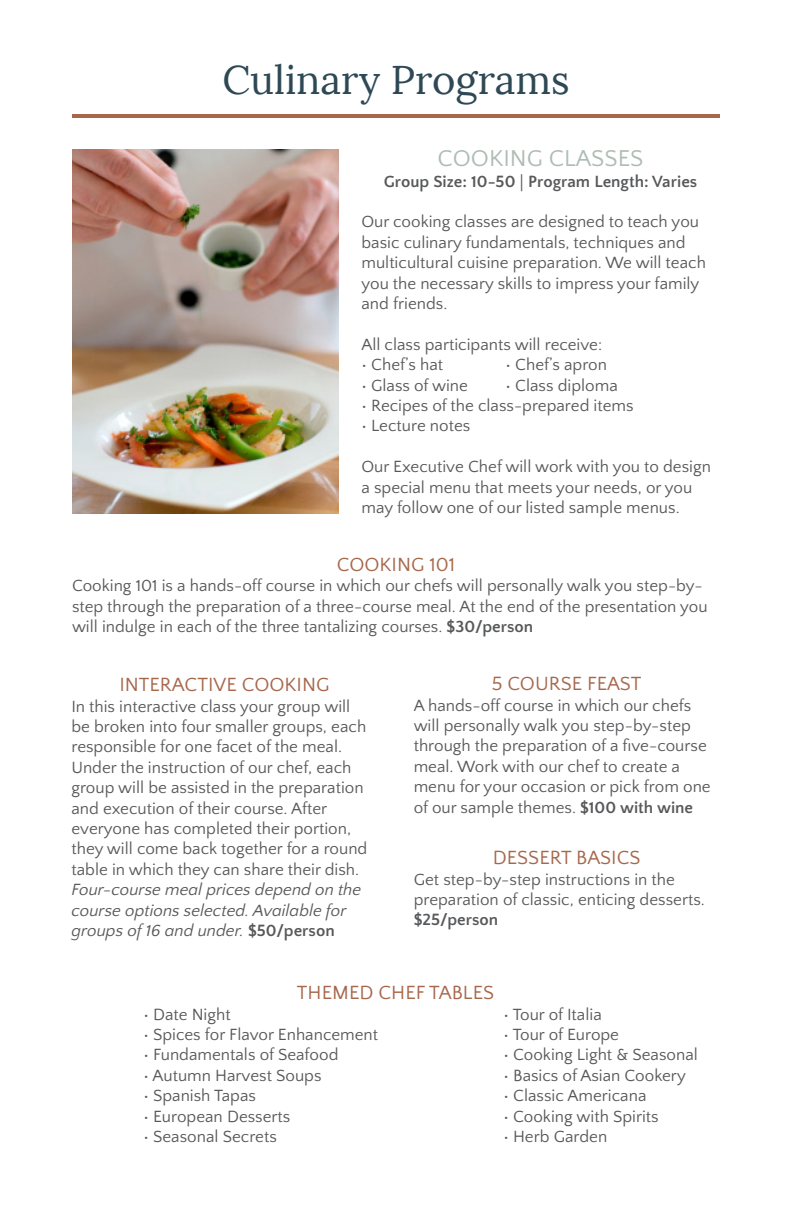
<style>
.page{position:relative;width:792px;height:1224px;background:#fff}
.page>*{position:absolute;margin:0;border:0;box-sizing:border-box;transform-origin:0 0}
.t1{font:40px "Lora";color:#2e4955}
.t2{font:24px "Quattrocento Sans";color:#aebdb4}
.t3{font:20px "Quattrocento Sans";color:#a7674b}
.t4{font:17px/20.4px "Quattrocento Sans";color:#57585a}
.t5{font:700 17px "Quattrocento Sans";color:#57585a}
.s1{font-family:"Minion Pro";font-weight:400}
.s2{font-weight:700}
.s3{font-style:italic}
</style>
<div class="page">
<img style="left:72px;top:150px;width:266px;height:364px">
<hr style="left:72px;top:114px;width:648px;height:4px;background:#a7674b">
<p class="t1" style="left:222px;top:55px;width:349px">Culinary Programs</p>
<p class="t2" style="left:438px;top:146px;width:207px">COOKING CLASSES</p>
<p class="t5" style="left:384px;top:172px;width:315px">Group Size: 10-50 <span class="s1">|</span> Program Length: Varies</p>
<p class="t4" style="left:361px;top:212px;width:346px">Our cooking classes are designed to teach you basic culinary fundamentals, techniques and multicultural cuisine preparation. We will teach you the necessary skills to impress your family and friends.</p>
<p class="t4" style="left:361px;top:335px;width:242px">All class participants will receive:</p>
<p class="t4" style="left:361px;top:355px;width:83px">• Chef’s hat</p>
<p class="t4" style="left:505px;top:355px;width:103px">• Chef’s apron</p>
<p class="t4" style="left:361px;top:375px;width:108px">• Glass of wine</p>
<p class="t4" style="left:505px;top:375px;width:114px">• Class diploma</p>
<p class="t4" style="left:361px;top:396px;width:274px">• Recipes of the class-prepared items</p>
<p class="t4" style="left:361px;top:416px;width:110px">• Lecture notes</p>
<p class="t4" style="left:361px;top:457px;width:351px">Our Executive Chef will work with you to design a special menu that meets your needs, or you may follow one of our listed sample menus.</p>
<p class="t3" style="left:337px;top:554px;width:120px">COOKING 101</p>
<p class="t4" style="left:72px;top:576px;width:637px">Cooking 101 is a hands-off course in which our chefs will personally walk you step-by&shy;step through the preparation of a three-course meal. At the end of the presentation you will indulge in each of the three tantalizing courses. <span class="s2">$30/person</span></p>
<p class="t3" style="left:119px;top:674px;width:212px">INTERACTIVE COOKING</p>
<p class="t4" style="left:71px;top:696px;width:280px">In this interactive class your group will</p>
<p class="t4" style="left:71px;top:717px;width:296px">be broken into four smaller groups, each</p>
<p class="t4" style="left:71px;top:737px;width:272px">responsible for one facet of the meal.</p>
<p class="t4" style="left:71px;top:758px;width:294px">Under the instruction of our chef, each group will be assisted in the preparation and execution of their course. After</p>
<p class="t4" style="left:71px;top:819px;width:297px">everyone has completed their portion, they will come back together for a round table in which they can share their dish.<br><span class="s3">Four-course meal prices depend on the course options selected. Available for groups of 16 and under.</span> <span class="s2">$50/person</span></p>
<p class="t3" style="left:492px;top:673px;width:151px">5 COURSE FEAST</p>
<p class="t4" style="left:414px;top:695px;width:299px">A hands-off course in which our chefs will personally walk you step-by-step through the preparation of a five-course meal. Work with our chef to create a menu for your occasion or pick from one of our sample themes. <span class="s2">$100 with wine</span></p>
<p class="t3" style="left:493px;top:847px;width:149px">DESSERT BASICS</p>
<p class="t4" style="left:414px;top:869px;width:293px">Get step-by-step instructions in the preparation of classic, enticing desserts.</p>
<p class="t5" style="left:414px;top:911px;width:86px">$25/person</p>
<p class="t3" style="left:297px;top:982px;width:199px">THEMED CHEF TABLES</p>
<p class="t4" style="left:143px;top:1004px;width:89px">• Date Night</p>
<p class="t4" style="left:503px;top:1004px;width:100px">• Tour of Italia</p>
<p class="t4" style="left:143px;top:1025px;width:236px">• Spices for Flavor Enhancement</p>
<p class="t4" style="left:503px;top:1025px;width:117px">• Tour of Europe</p>
<p class="t4" style="left:143px;top:1045px;width:197px">• Fundamentals of Seafood</p>
<p class="t4" style="left:503px;top:1045px;width:196px">• Cooking Light &amp; Seasonal</p>
<p class="t4" style="left:143px;top:1066px;width:180px">• Autumn Harvest Soups</p>
<p class="t4" style="left:503px;top:1066px;width:184px">• Basics of Asian Cookery</p>
<p class="t4" style="left:143px;top:1086px;width:114px">• Spanish Tapas</p>
<p class="t4" style="left:503px;top:1086px;width:145px">• Classic Americana</p>
<p class="t4" style="left:143px;top:1106px;width:149px">• European Desserts</p>
<p class="t4" style="left:503px;top:1106px;width:157px">• Cooking with Spirits</p>
<p class="t4" style="left:143px;top:1127px;width:135px">• Seasonal Secrets</p>
<p class="t4" style="left:503px;top:1127px;width:105px">• Herb Garden</p>
</div>
